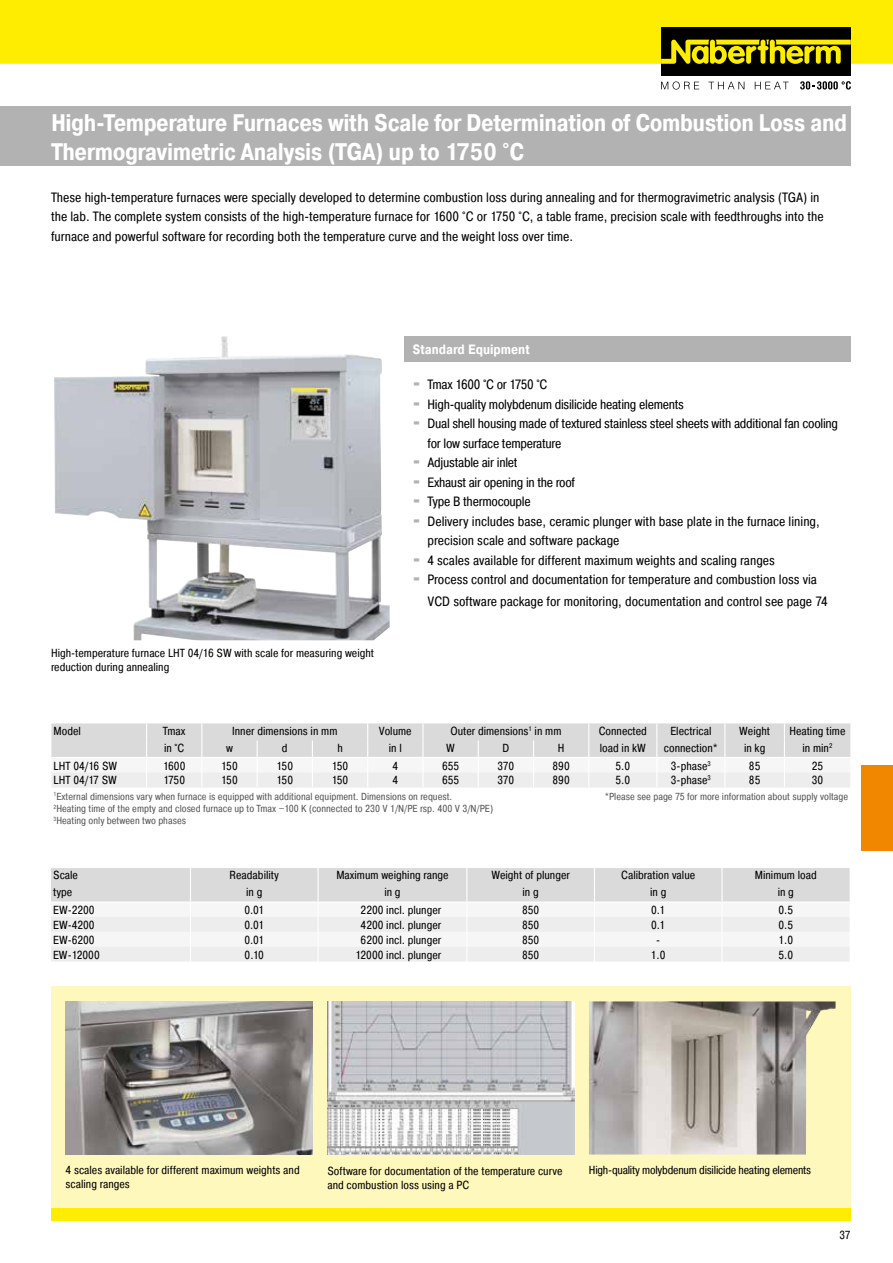
<style>
.page{position:relative;width:893px;height:1263px;background:#fff}
.page>*{position:absolute;margin:0;border:0;box-sizing:border-box;transform-origin:0 0}
.t1{font:700 24px/28.8px "Pragmatica Cond A";letter-spacing:-.02em;color:#fff}
.t2{font:13.5px/19.5px "Pragmatica Cond A";color:#000}
.t3{font:13.5px "Pragmatica Cond A";letter-spacing:-.02em;color:#000}
.t4{font:700 13.5px "Pragmatica Cond A";color:#fff}
.t5{font:11.7px/14.1px "Pragmatica Cond A";color:#000}
.t6{font:11.7px "Pragmatica Cond A";letter-spacing:-.02em;color:#000}
.t7{font:10.2px/12.3px "Pragmatica Cond A";color:#575756}
.s1{font-family:"Blackoak Std";color:#b3b2b2}
</style>
<div class="page">
<div style="left:51px;top:1208px;width:799px;height:12px;background:#ffed00"></div>
<div style="left:51px;top:986px;width:799px;height:222px;background:#fff8bd"></div>
<div style="left:861px;top:765px;width:32px;height:85px;background:#f18700"></div>
<div style="left:0;top:106px;width:850px;height:60px;background:#b3b2b2"></div>
<img style="left:327px;top:1002px;width:247px;height:152px">
<img style="left:66px;top:1001px;width:247px;height:153px">
<img style="left:589px;top:1001px;width:247px;height:153px">
<img style="left:54px;top:336px;width:336px;height:304px">
<svg style="left:51px;top:723px;width:799px;height:65px"></svg>
<hr style="left:51px;top:757px;width:96px;height:1px;background:#fff">
<hr style="left:147px;top:757px;width:55px;height:1px;background:#fff">
<hr style="left:202px;top:757px;width:55px;height:1px;background:#fff">
<hr style="left:257px;top:757px;width:55px;height:1px;background:#fff">
<hr style="left:312px;top:757px;width:56px;height:1px;background:#fff">
<hr style="left:368px;top:757px;width:55px;height:1px;background:#fff">
<hr style="left:423px;top:757px;width:55px;height:1px;background:#fff">
<hr style="left:478px;top:757px;width:56px;height:1px;background:#fff">
<hr style="left:534px;top:757px;width:55px;height:1px;background:#fff">
<hr style="left:589px;top:757px;width:68px;height:1px;background:#fff">
<hr style="left:657px;top:757px;width:68px;height:1px;background:#fff">
<hr style="left:725px;top:757px;width:59px;height:1px;background:#fff">
<hr style="left:784px;top:757px;width:66px;height:1px;background:#fff">
<div style="left:404px;top:336px;width:446px;height:25px;background:#b3b2b2"></div>
<svg style="left:51px;top:868px;width:799px;height:93px"></svg>
<div style="left:1px;top:0;width:892px;height:64px;background:#ffed00"></div>
<div style="left:661px;top:27px;width:190px;height:48px;background:#000"></div>
<svg style="left:661px;top:81px;width:38px;height:9px"></svg>
<svg style="left:708px;top:82px;width:36px;height:7px"></svg>
<svg style="left:755px;top:82px;width:34px;height:7px"></svg>
<svg style="left:800px;top:81px;width:51px;height:9px"></svg>
<svg style="left:661px;top:39px;width:190px;height:25px"></svg>
<svg style="left:0;top:0;width:1px;height:64px"></svg>
<h1 class="t1" style="left:51px;top:108px;width:797px">High-Temperature Furnaces with Scale for Determination of Combustion Loss and<br>Thermogravimetric Analysis (TGA) up to 1750 °C</h1>
<p class="t2" style="left:51px;top:187px;width:774px">These high-temperature furnaces were specially developed to determine combustion loss during annealing and for thermogravimetric analysis (TGA) in the lab. The complete system consists of the high-temperature furnace for 1600 °C or 1750 °C, a table frame, precision scale with feedthroughs into the furnace and powerful software for recording both the temperature curve and the weight loss over time.</p>
<p class="t5" style="left:51px;top:645px;width:325px">High-temperature furnace LHT 04/16 SW with scale for measuring weight reduction during annealing</p>
<p class="t4" style="left:412px;top:341px;width:119px">Standard Equipment</p>
<p class="t3" style="left:412px;top:376px;width:136px"><span class="s1">·</span> Tmax 1600 °C or 1750 °C</p>
<p class="t3" style="left:412px;top:395px;width:273px"><span class="s1">·</span> High-quality molybdenum disilicide heating elements</p>
<p class="t3" style="left:412px;top:415px;width:427px"><span class="s1">·</span> Dual shell housing made of textured stainless steel sheets with additional fan cooling</p>
<p class="t3" style="left:427px;top:434px;width:135px">for low surface temperature</p>
<p class="t3" style="left:412px;top:454px;width:107px"><span class="s1">·</span> Adjustable air inlet</p>
<p class="t3" style="left:412px;top:473px;width:164px"><span class="s1">·</span> Exhaust air opening in the roof</p>
<p class="t3" style="left:412px;top:493px;width:120px"><span class="s1">·</span> Type B thermocouple</p>
<p class="t2" style="left:412px;top:511px;width:409px"><span class="s1">·</span> Delivery includes base, ceramic plunger with base plate in the furnace lining,</p>
<p class="t2" style="left:427px;top:530px;width:194px">precision scale and software package</p>
<p class="t2" style="left:412px;top:550px;width:364px"><span class="s1">·</span> 4 scales available for different maximum weights and scaling ranges</p>
<p class="t2" style="left:412px;top:569px;width:406px"><span class="s1">·</span> Process control and documentation for temperature and combustion loss via</p>
<p class="t2" style="left:427px;top:591px;width:402px">VCD software package for monitoring, documentation and control see page 74</p>
<p class="t5" style="left:54px;top:724px;width:29px">Model</p>
<p class="t5" style="left:163px;top:724px;width:24px">Tmax</p>
<p class="t5" style="left:232px;top:724px;width:107px">Inner dimensions in mm</p>
<p class="t5" style="left:379px;top:724px;width:34px">Volume</p>
<p class="t5" style="left:450px;top:724px;width:113px">Outer dimensions<sup>1</sup> in mm</p>
<p class="t5" style="left:599px;top:724px;width:50px">Connected</p>
<p class="t5" style="left:670px;top:724px;width:43px">Electrical</p>
<p class="t5" style="left:739px;top:724px;width:32px">Weight</p>
<p class="t5" style="left:789px;top:724px;width:58px">Heating time</p>
<p class="t5" style="left:164px;top:741px;width:22px">in °C</p>
<p class="t5" style="left:226px;top:741px;width:8px">w</p>
<p class="t5" style="left:282px;top:741px;width:7px">d</p>
<p class="t5" style="left:337px;top:741px;width:7px">h</p>
<p class="t5" style="left:389px;top:741px;width:15px">in l</p>
<p class="t5" style="left:446px;top:741px;width:10px">W</p>
<p class="t5" style="left:502px;top:741px;width:8px">D</p>
<p class="t5" style="left:558px;top:741px;width:8px">H</p>
<p class="t5" style="left:600px;top:741px;width:48px">load in kW</p>
<p class="t5" style="left:664px;top:741px;width:55px">connection*</p>
<p class="t5" style="left:744px;top:741px;width:23px">in kg</p>
<p class="t5" style="left:802px;top:741px;width:31px">in min<sup>2</sup></p>
<p class="t5" style="left:54px;top:758px;width:65px">LHT 04/16 SW</p>
<p class="t5" style="left:163px;top:758px;width:24px">1600</p>
<p class="t5" style="left:221px;top:758px;width:18px">150</p>
<p class="t5" style="left:276px;top:758px;width:18px">150</p>
<p class="t5" style="left:332px;top:758px;width:18px">150</p>
<p class="t5" style="left:392px;top:758px;width:7px">4</p>
<p class="t5" style="left:442px;top:758px;width:19px">655</p>
<p class="t5" style="left:498px;top:758px;width:18px">370</p>
<p class="t5" style="left:553px;top:758px;width:19px">890</p>
<p class="t5" style="left:615px;top:758px;width:16px">5.0</p>
<p class="t5" style="left:671px;top:758px;width:41px">3-phase<sup>3</sup></p>
<p class="t5" style="left:749px;top:758px;width:13px">85</p>
<p class="t5" style="left:812px;top:758px;width:13px">25</p>
<p class="t5" style="left:54px;top:773px;width:65px">LHT 04/17 SW</p>
<p class="t5" style="left:163px;top:773px;width:23px">1750</p>
<p class="t5" style="left:221px;top:773px;width:18px">150</p>
<p class="t5" style="left:276px;top:773px;width:18px">150</p>
<p class="t5" style="left:332px;top:773px;width:18px">150</p>
<p class="t5" style="left:392px;top:773px;width:7px">4</p>
<p class="t5" style="left:442px;top:773px;width:19px">655</p>
<p class="t5" style="left:498px;top:773px;width:18px">370</p>
<p class="t5" style="left:553px;top:773px;width:19px">890</p>
<p class="t5" style="left:615px;top:773px;width:16px">5.0</p>
<p class="t5" style="left:671px;top:773px;width:41px">3-phase<sup>3</sup></p>
<p class="t5" style="left:749px;top:773px;width:13px">85</p>
<p class="t5" style="left:812px;top:773px;width:13px">30</p>
<p class="t7" style="left:54px;top:790px;width:400px"><sup>1</sup>External dimensions vary when furnace is equipped with additional equipment. Dimensions on request.</p>
<p class="t7" style="left:605px;top:790px;width:245px">*Please see page 75 for more information about supply voltage</p>
<p class="t7" style="left:54px;top:802px;width:441px"><sup>2</sup>Heating time of the empty and closed furnace up to Tmax −100 K (connected to 230 V 1/N/PE rsp. 400 V 3/N/PE)<br><sup>3</sup>Heating only between two phases</p>
<p class="t5" style="left:53px;top:868px;width:26px">Scale</p>
<p class="t5" style="left:230px;top:868px;width:51px">Readability</p>
<p class="t5" style="left:336px;top:868px;width:114px">Maximum weighing range</p>
<p class="t5" style="left:491px;top:868px;width:80px">Weight of plunger</p>
<p class="t5" style="left:621px;top:868px;width:75px">Calibration value</p>
<p class="t5" style="left:755px;top:868px;width:63px">Minimum load</p>
<p class="t5" style="left:53px;top:885px;width:21px">type</p>
<p class="t5" style="left:246px;top:885px;width:18px">in g</p>
<p class="t5" style="left:384px;top:885px;width:18px">in g</p>
<p class="t5" style="left:523px;top:885px;width:18px">in g</p>
<p class="t5" style="left:650px;top:885px;width:18px">in g</p>
<p class="t5" style="left:778px;top:885px;width:18px">in g</p>
<p class="t5" style="left:53px;top:903px;width:43px">EW-2200</p>
<p class="t5" style="left:244px;top:903px;width:21px">0.01</p>
<p class="t5" style="left:361px;top:903px;width:82px">2200 incl. plunger</p>
<p class="t5" style="left:522px;top:903px;width:19px">850</p>
<p class="t5" style="left:651px;top:903px;width:16px">0.1</p>
<p class="t5" style="left:778px;top:903px;width:16px">0.5</p>
<p class="t5" style="left:53px;top:918px;width:43px">EW-4200</p>
<p class="t5" style="left:244px;top:918px;width:21px">0.01</p>
<p class="t5" style="left:361px;top:918px;width:82px">4200 incl. plunger</p>
<p class="t5" style="left:522px;top:918px;width:19px">850</p>
<p class="t5" style="left:651px;top:918px;width:16px">0.1</p>
<p class="t5" style="left:778px;top:918px;width:16px">0.5</p>
<p class="t5" style="left:53px;top:933px;width:43px">EW-6200</p>
<p class="t5" style="left:244px;top:933px;width:21px">0.01</p>
<p class="t5" style="left:361px;top:933px;width:82px">6200 incl. plunger</p>
<p class="t5" style="left:522px;top:933px;width:19px">850</p>
<p class="t5" style="left:656px;top:933px;width:6px">-</p>
<p class="t5" style="left:778px;top:933px;width:16px">1.0</p>
<p class="t5" style="left:53px;top:948px;width:48px">EW-12000</p>
<p class="t5" style="left:245px;top:948px;width:21px">0.10</p>
<p class="t5" style="left:355px;top:948px;width:87px">12000 incl. plunger</p>
<p class="t5" style="left:522px;top:948px;width:19px">850</p>
<p class="t5" style="left:651px;top:948px;width:16px">1.0</p>
<p class="t5" style="left:778px;top:948px;width:16px">5.0</p>
<p class="t5" style="left:327px;top:1163px;width:237px">Software for documentation of the temperature curve and combustion loss using a PC</p>
<p class="t5" style="left:66px;top:1163px;width:236px">4 scales available for different maximum weights and scaling ranges</p>
<p class="t6" style="left:589px;top:1163px;width:224px">High-quality molybdenum disilicide heating elements</p>
<p class="t5" style="left:839px;top:1228px;width:12px">37</p>
</div>
